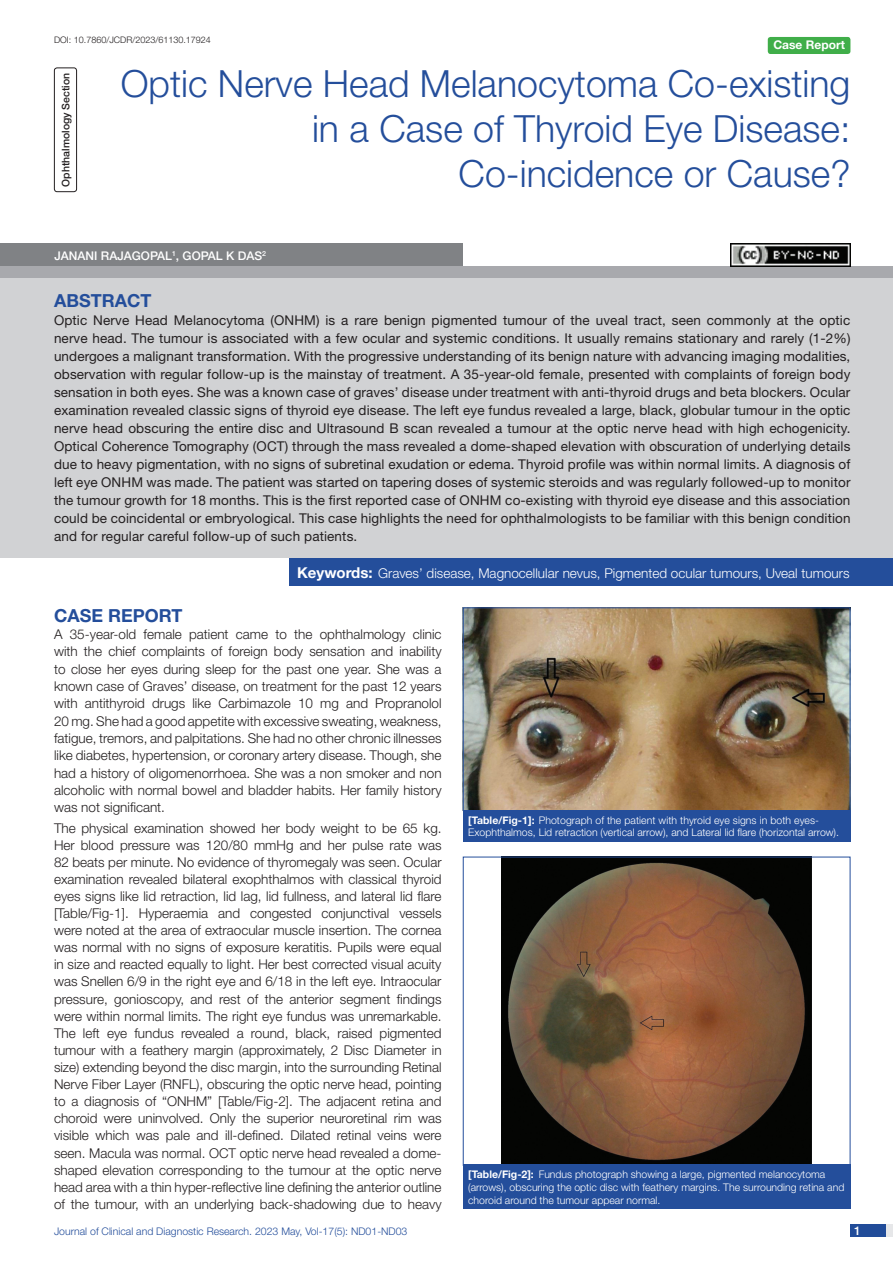
<style>
.page{position:relative;width:893px;height:1263px;background:#fff}
.page>*{position:absolute;margin:0;border:0;box-sizing:border-box;transform-origin:0 0}
.t1{font:300 37.5px/45px "Helvetica Neue";color:#244e9b;text-align:right}
.Heading{font:700 18px "Helvetica Neue";color:#244e9b}
.Abstract_head{font:700 18px "Helvetica Neue";color:#244e9b}
.Body_text{font:300 13.5px/17.1px "Helvetica Neue";color:#231f20;text-align:justify}
.Abstract_Text{font:13.5px/18px "Helvetica Neue";letter-spacing:.01em;color:#231f20;text-align:justify}
.Key_words{font:300 13.5px "Helvetica Neue";color:#fff}
.Author{font:500 12px "Helvetica Neue";color:#fff}
.t2{font:700 12px "Helvetica Neue";color:#fff}
.TABLE_FIG{font:300 10.5px/12.6px "Helvetica Neue";color:#fff}
.t3{font:300 10.5px "Helvetica Neue";color:#244e9b}
.section{font:500 10.5px "Helvetica Neue";color:#231f20}
.DOI{font:300 9px "Helvetica Neue";color:#231f20}
.s1{font-weight:700;font-size:15px}
.s2{font-weight:700}
</style>
<div class="page">
<div style="left:850px;top:1224px;width:43px;height:13px;background:#e6e7e9"></div>
<div style="left:850px;top:1224px;width:35px;height:13px;background:#214c99"></div>
<div style="left:54px;top:68px;width:23px;height:124px;border:1px solid #231f20;border-radius:3px"></div>
<div style="left:768px;top:37px;width:82px;height:17px;background:#40ae49;border-radius:3px"></div>
<div style="left:289px;top:558px;width:604px;height:28px;background:#244e9b"></div>
<div style="left:0;top:266px;width:893px;height:12px;background:#a8a9ad"></div>
<div style="left:0;top:243px;width:463px;height:23px;background:#808285"></div>
<div style="left:0;top:278px;width:893px;height:280px;background:#d1d2d4"></div>
<img style="left:465px;top:609px;width:383px;height:200px">
<div style="left:463px;top:607px;width:387px;height:204px;border:1px solid #244e9b"></div>
<div style="left:463px;top:810px;width:387px;height:32px;background:#244e9b"></div>
<img style="left:501px;top:859px;width:311px;height:305px">
<div style="left:463px;top:1165px;width:387px;height:44px;background:#244e9b"></div>
<img style="left:730px;top:244px;width:120px;height:22px">
<p class="DOI" style="left:54px;top:35px;width:158px">DOI: 10.7860/JCDR/2023/61130.17924</p>
<p class="section" style="left:60px;top:187px;width:115px;rotate:-90deg">OPHTHALMOLOGY SECTION</p>
<p class="t1" style="left:121px;top:60px;width:731px">Optic Nerve Head Melanocytoma Co-existing in a Case of Thyroid Eye Disease:<br>Co-incidence or Cause?</p>
<p class="t2" style="left:773px;top:37px;width:73px">Case Report</p>
<p class="Author" style="left:54px;top:248px;width:213px">JANANI RAJAGO PAL<sup>1</sup>, GO PAL K DAS<sup>2</sup></p>
<p class="Abstract_head" style="left:54px;top:289px;width:99px">ABSTRACT</p>
<p class="Abstract_Text" style="left:54px;top:311px;width:798px">Optic Nerve Head Melanocytoma (ONHM) is a rare benign pigmented tumour of the uveal tract, seen commonly at the optic nerve head. The tumour is associated with a few ocular and systemic conditions. It usually remains stationary and rarely (1-2%) undergoes a malignant transformation. With the progressive understanding of its benign nature with advancing imaging modalities, observation with regular follow-up is the mainstay of treatment. A 35-year-old female, presented with complaints of foreign body sensation in both eyes. She was a known case of graves’ disease under treatment with anti-thyroid drugs and beta blockers. Ocular examination revealed classic signs of thyroid eye disease. The left eye fundus revealed a large, black, globular tumour in the optic nerve head obscuring the entire disc and Ultrasound B scan revealed a tumour at the optic nerve head with high echogenicity.<br>Optical Coherence Tomography (OCT) through the mass revealed a dome-shaped elevation with obscuration of underlying details due to heavy pigmentation, with no signs of subretinal exudation or edema. Thyroid profile was within normal limits. A diagnosis of left eye ONHM was made. The patient was started on tapering doses of systemic steroids and was regularly followed-up to monitor the tumour growth for 18 months. This is the first reported case of ONHM co-existing with thyroid eye disease and this association could be coincidental or embryological. This case highlights the need for ophthalmologists to be familiar with this benign condition and for regular careful follow-up of such patients.</p>
<p class="Key_words" style="left:297px;top:564px;width:554px"><span class="s1">Keywords:</span> Graves’ disease, Magnocellular nevus, Pigmented ocular tumours, Uveal tumours</p>
<p class="Heading" style="left:54px;top:604px;width:130px">CASE REPORT</p>
<p class="Body_text" style="left:54px;top:625px;width:389px">A 35-year-old female patient came to the ophthalmology clinic with the chief complaints of foreign body sensation and inability to close her eyes during sleep for the past one year. She was a known case of Graves’ disease, on treatment for the past 12 years with antithyroid drugs like Carbimazole 10 mg and Propranolol 20 mg. She had a good appetite with excessive sweating, weakness, fatigue, tremors, and palpitations. She had no other chronic illnesses like diabetes, hypertension, or coronary artery disease. Though, she had a history of oligomenorrhoea. She was a non smoker and non alcoholic with normal bowel and bladder habits. Her family history was not significant.</p>
<p class="Body_text" style="left:54px;top:819px;width:389px">The physical examination showed her body weight to be 65 kg.<br>Her blood pressure was 120/80 mmHg and her pulse rate was 82 beats per minute. No evidence of thyromegaly was seen. Ocular examination revealed bilateral exophthalmos with classical thyroid eyes signs like lid retraction, lid lag, lid fullness, and lateral lid flare [Table/Fig-1]. Hyperaemia and congested conjunctival vessels were noted at the area of extraocular muscle insertion. The cornea was normal with no signs of exposure keratitis. Pupils were equal in size and reacted equally to light. Her best corrected visual acuity was Snellen 6/9 in the right eye and 6/18 in the left eye. Intraocular pressure, gonioscopy, and rest of the anterior segment findings were within normal limits. The right eye fundus was unremarkable.<br>The left eye fundus revealed a round, black, raised pigmented tumour with a feathery margin (approximately, 2 Disc Diameter in size) extending beyond the disc margin, into the surrounding Retinal Nerve Fiber Layer (RNFL), obscuring the optic nerve head, pointing to a diagnosis of “ONHM” [Table/Fig-2]. The adjacent retina and choroid were uninvolved. Only the superior neuroretinal rim was visible which was pale and ill-defined. Dilated retinal veins were seen. Macula was normal. OCT optic nerve head revealed a dome&shy;shaped elevation corresponding to the tumour at the optic nerve head area with a thin hyper-reflective line defining the anterior outline of the tumour, with an underlying back-shadowing due to heavy</p>
<p class="TABLE_FIG" style="left:468px;top:813px;width:372px"><span class="s2">[Table/Fig-1]:</span> Photograph of the patient with thyroid eye signs in both eyes-<br>Exophthalmos, Lid retraction (vertical arrow), and Lateral lid flare (horizontal arrow).</p>
<p class="TABLE_FIG" style="left:468px;top:1168px;width:378px"><span class="s2">[Table/Fig-2]:</span> Fundus photograph showing a large, pigmented melanocytoma (arrows), obscuring the optic disc with feathery margins. The surrounding retina and choroid around the tumour appear normal.</p>
<p class="t3" style="left:54px;top:1225px;width:355px">Journal of Clinical and Diagnostic Research. 2023 May, Vol-17(5): ND01-ND03</p>
<p class="Author" style="left:854px;top:1223px;width:8px">1</p>
</div>
